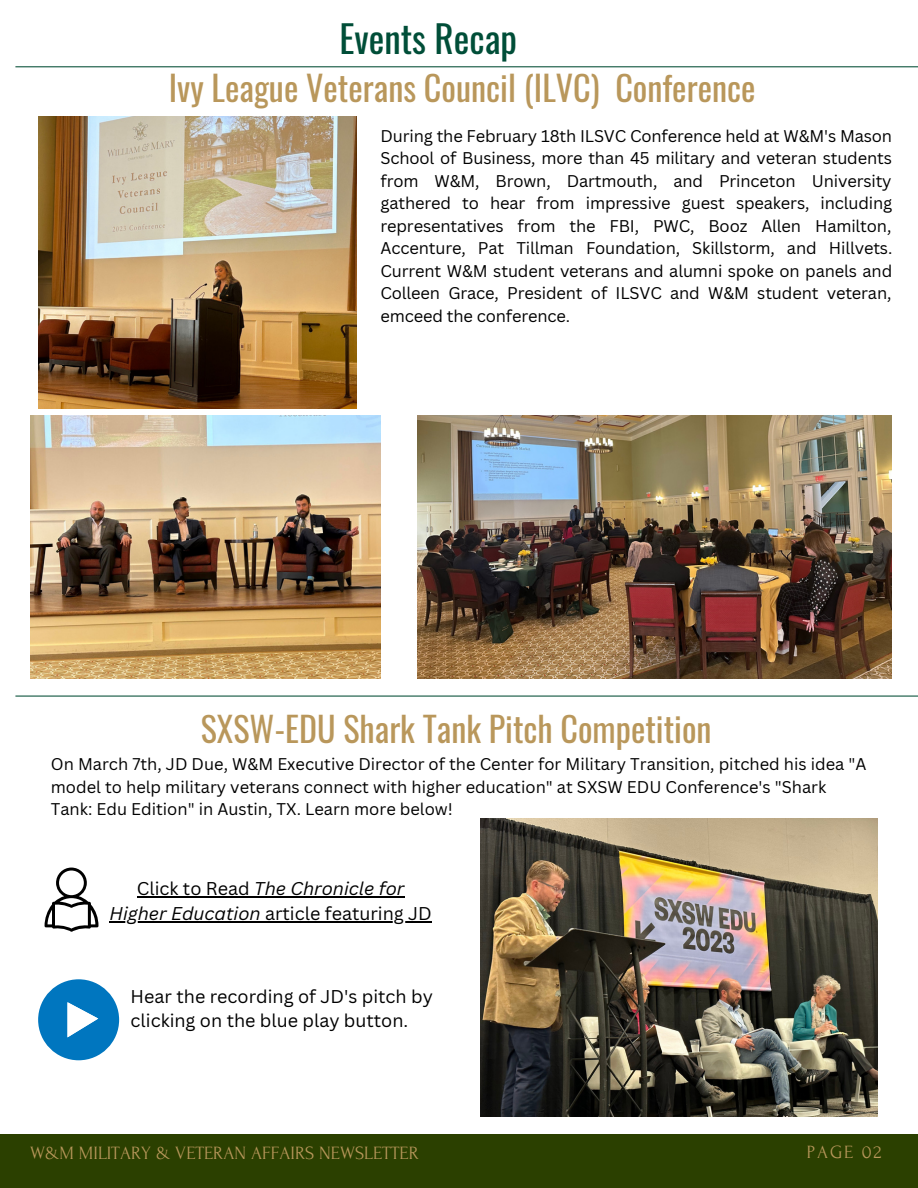
<style>
.page{position:relative;width:918px;height:1188px;background:#fff}
.page>*{position:absolute;margin:0;border:0;box-sizing:border-box;transform-origin:0 0}
.t1{font:37.2px "Oswald";color:#004e38}
.t2{font:34.2px "Oswald";color:#b9975b}
.t3{font:34.05px "Oswald";color:#b9975b}
.t4{font:18.75px "Forum";color:#b9975b}
.t5{font:italic 18px/24.8px "Canva Sans";color:#000;text-align:center}
.t6{font:18px/24.8px "Canva Sans";color:#000}
.t7{font:16.5px/22.5px "Canva Sans";color:#000;text-align:justify}
.s1{font-style:normal}
</style>
<div class="page">
<hr style="left:15px;top:66px;width:903px;height:1px;background:#115740">
<div style="left:0;top:1134px;width:918px;height:54px;background:#2b4000"></div>
<img style="left:38px;top:117px;width:319px;height:291px">
<img style="left:417px;top:416px;width:475px;height:262px">
<img style="left:31px;top:416px;width:350px;height:262px">
<hr style="left:15px;top:696px;width:903px;height:1px;background:#115740">
<img style="left:480px;top:818px;width:397px;height:298px">
<svg style="left:38px;top:979px;width:81px;height:81px"></svg>
<svg style="left:45px;top:868px;width:53px;height:64px"></svg>
<hr style="left:137px;top:896px;width:117px;height:1px;background:#000">
<hr style="left:254px;top:896px;width:150px;height:1px;background:#000">
<hr style="left:109px;top:921px;width:152px;height:1px;background:#000">
<hr style="left:261px;top:921px;width:171px;height:1px;background:#000">
<h1 class="t1" style="left:339px;top:9px;width:179px">Events Recap</h1>
<h2 class="t2" style="left:169px;top:61px;width:588px">Ivy League Veterans Council (ILVC) Conference</h2>
<p class="t7" style="left:381px;top:124px;width:513px">During the February 18th ILSVC Conference held at W&amp;M's Mason School of Business, more than 45 military and veteran students from W&amp;M, Brown, Dartmouth, and Princeton University gathered to hear from impressive guest speakers, including representatives from the FBI, PWC, Booz Allen Hamilton, Accenture, Pat Tillman Foundation, Skillstorm, and Hillvets.<br>Current W&amp;M student veterans and alumni spoke on panels and Colleen Grace, President of ILSVC and W&amp;M student veteran, emceed the conference.</p>
<h3 class="t3" style="left:201px;top:702px;width:512px">SXSW-EDU Shark Tank Pitch Competition</h3>
<p class="t7" style="left:51px;top:753px;width:817px;text-align:left">On March 7th, JD Due, W&amp;M Executive Director of the Center for Military Transition, pitched his idea "A model to help military veterans connect with higher education" at SXSW EDU Conference's "Shark<br>Tank: Edu Edition" in Austin, TX. Learn more below!</p>
<p class="t5" style="left:109px;top:876px;width:324px"><span class="s1">Click to Read</span> The Chronicle for<br>Higher Education <span class="s1">article featuring JD</span></p>
<p class="t6" style="left:131px;top:983px;width:304px">Hear the recording of JD's pitch by clicking on the blue play button.</p>
<p class="t4" style="left:30px;top:1143px;width:390px">W&amp;M MILITARY &amp; VETERAN AFFAIRS NEWSLETTER</p>
<p class="t4" style="left:807px;top:1142px;width:76px">PAGE 02</p>
</div>
